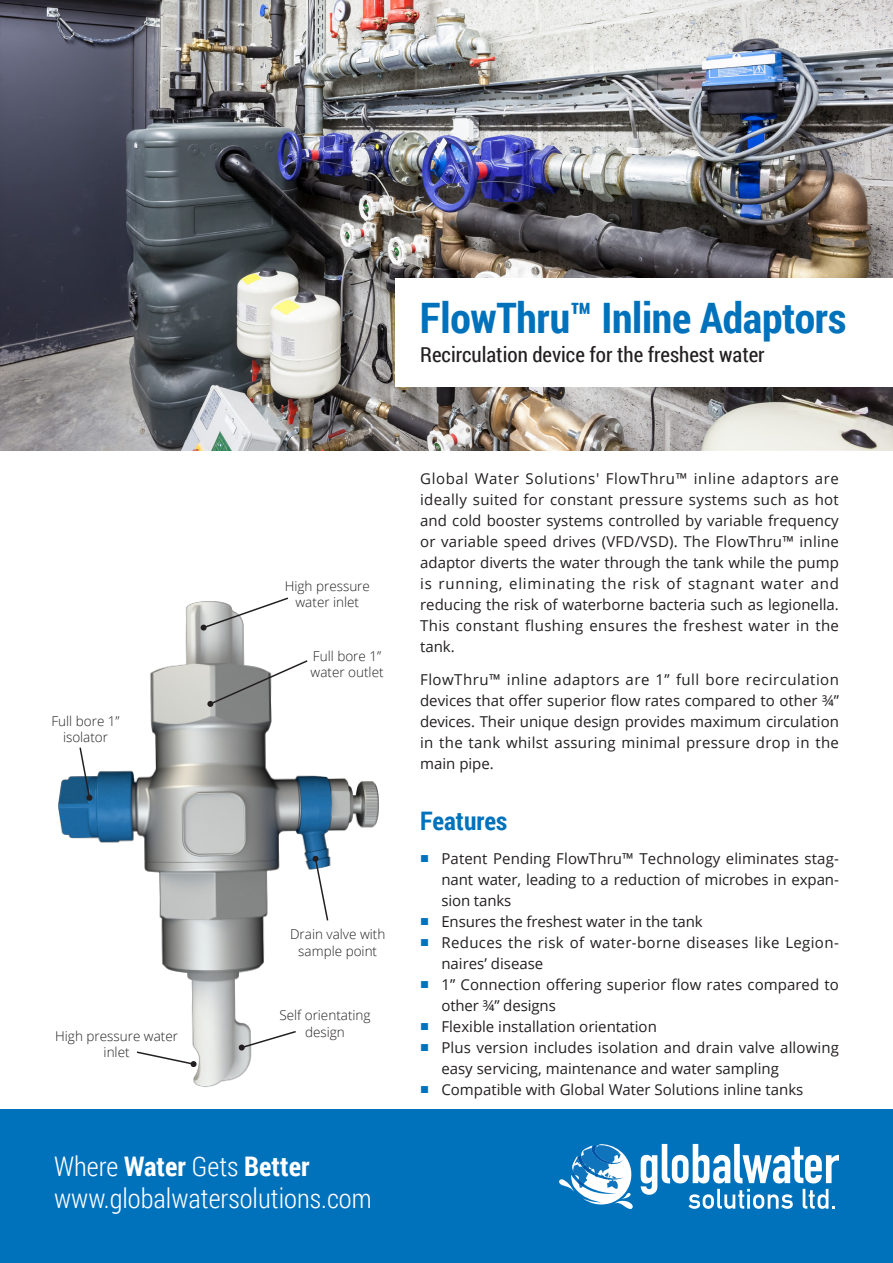
<style>
.page{position:relative;width:893px;height:1263px;background:#fff}
.page>*{position:absolute;margin:0;border:0;box-sizing:border-box;transform-origin:0 0}
.t1{font:700 42px "Roboto Condensed";letter-spacing:-.005em;color:#0072bc}
.t2{font:300 27px "Roboto Condensed";color:#fff}
.t3{font:700 27px "Roboto Condensed";color:#fff}
.t4{font:700 25.5px "Roboto Condensed";color:#0072bc}
.t5{font:21px "Roboto Condensed";color:#231f20}
.t6{font:15px/21px "Open Sans";color:#231f20;text-align:justify}
.t7{font:15px/21px "Open Sans";letter-spacing:.025em;color:#231f20}
.t8{font:300 13.5px/16.2px "Open Sans";color:#231f20;text-align:center}
.s1{font-weight:300}
.s2{font-family:"Arial";color:#0072bc}
</style>
<div class="page">
<img style="left:58px;top:601px;width:321px;height:486px">
<img style="left:0;top:0;width:893px;height:450px">
<div style="left:0;top:1110px;width:893px;height:153px;background:#0072bc"></div>
<svg style="left:559px;top:1144px;width:74px;height:65px"></svg>
<svg style="left:641px;top:1144px;width:198px;height:65px"></svg>
<div style="left:395px;top:279px;width:498px;height:108px;background:#fff"></div>
<svg style="left:238px;top:1030px;width:60px;height:21px"></svg>
<svg style="left:313px;top:856px;width:16px;height:66px"></svg>
<svg style="left:135px;top:1050px;width:62px;height:17px"></svg>
<svg style="left:78px;top:746px;width:15px;height:55px"></svg>
<svg style="left:207px;top:659px;width:102px;height:48px"></svg>
<svg style="left:201px;top:597px;width:89px;height:34px"></svg>
<p class="t1" style="left:420px;top:288px;width:428px">FlowThru™ Inline Adaptors</p>
<p class="t5" style="left:420px;top:340px;width:346px">Recirculation device for the freshest water</p>
<p class="t8" style="left:285px;top:577px;width:87px">High pressure water inlet</p>
<p class="t8" style="left:51px;top:712px;width:70px">Full bore 1” isolator</p>
<p class="t8" style="left:311px;top:648px;width:74px;text-align:left">Full bore 1” water outlet</p>
<p class="t8" style="left:290px;top:926px;width:97px">Drain valve with sample point</p>
<p class="t8" style="left:279px;top:1007px;width:93px">Self orientating</p>
<p class="t8" style="left:55px;top:1027px;width:124px">High pressure water</p>
<p class="t8" style="left:305px;top:1023px;width:41px">design</p>
<p class="t8" style="left:104px;top:1043px;width:28px">inlet</p>
<p class="t3" style="left:54px;top:1147px;width:257px"><span class="s1">Where</span> Water <span class="s1">Gets</span> Better</p>
<p class="t2" style="left:54px;top:1180px;width:319px">www.globalwatersolutions.com</p>
<p class="t6" style="left:420px;top:467px;width:420px">Global Water Solutions' FlowThru™ inline adaptors are ideally suited for constant pressure systems such as hot and cold booster systems controlled by variable frequency or variable speed drives (VFD/VSD). The FlowThru™ inline adaptor diverts the water through the tank while the pump is running, eliminating the risk of stagnant water and reducing the risk of waterborne bacteria such as legionella.<br>This constant flushing ensures the freshest water in the tank.</p>
<p class="t6" style="left:420px;top:669px;width:420px">FlowThru™ inline adaptors are 1” full bore recirculation devices that offer superior flow rates compared to other ¾” devices. Their unique design provides maximum circulation in the tank whilst assuring minimal pressure drop in the main pipe.</p>
<p class="t4" style="left:420px;top:803px;width:88px">Features</p>
<p class="t6" style="left:441px;top:848px;width:399px;text-indent:-21px"><span class="s2">■</span> Patent Pending FlowThru™ Technology eliminates stag&shy;nant water, leading to a reduction of microbes in expan&shy;sion tanks</p>
<p class="t6" style="left:420px;top:911px;width:284px"><span class="s2">■</span> Ensures the freshest water in the tank</p>
<p class="t7" style="left:441px;top:932px;width:399px;text-indent:-21px"><span class="s2">■</span> Reduces the risk of water-borne diseases like Legion&shy;naires’ disease</p>
<p class="t6" style="left:441px;top:974px;width:399px;text-indent:-21px"><span class="s2">■</span> 1” Connection offering superior flow rates compared to other ¾” designs</p>
<p class="t6" style="left:420px;top:1016px;width:238px"><span class="s2">■</span> Flexible installation orientation</p>
<p class="t6" style="left:441px;top:1037px;width:399px;text-indent:-21px"><span class="s2">■</span> Plus version includes isolation and drain valve allowing easy servicing, maintenance and water sampling</p>
<p class="t6" style="left:420px;top:1079px;width:385px"><span class="s2">■</span> Compatible with Global Water Solutions inline tanks</p>
</div>
